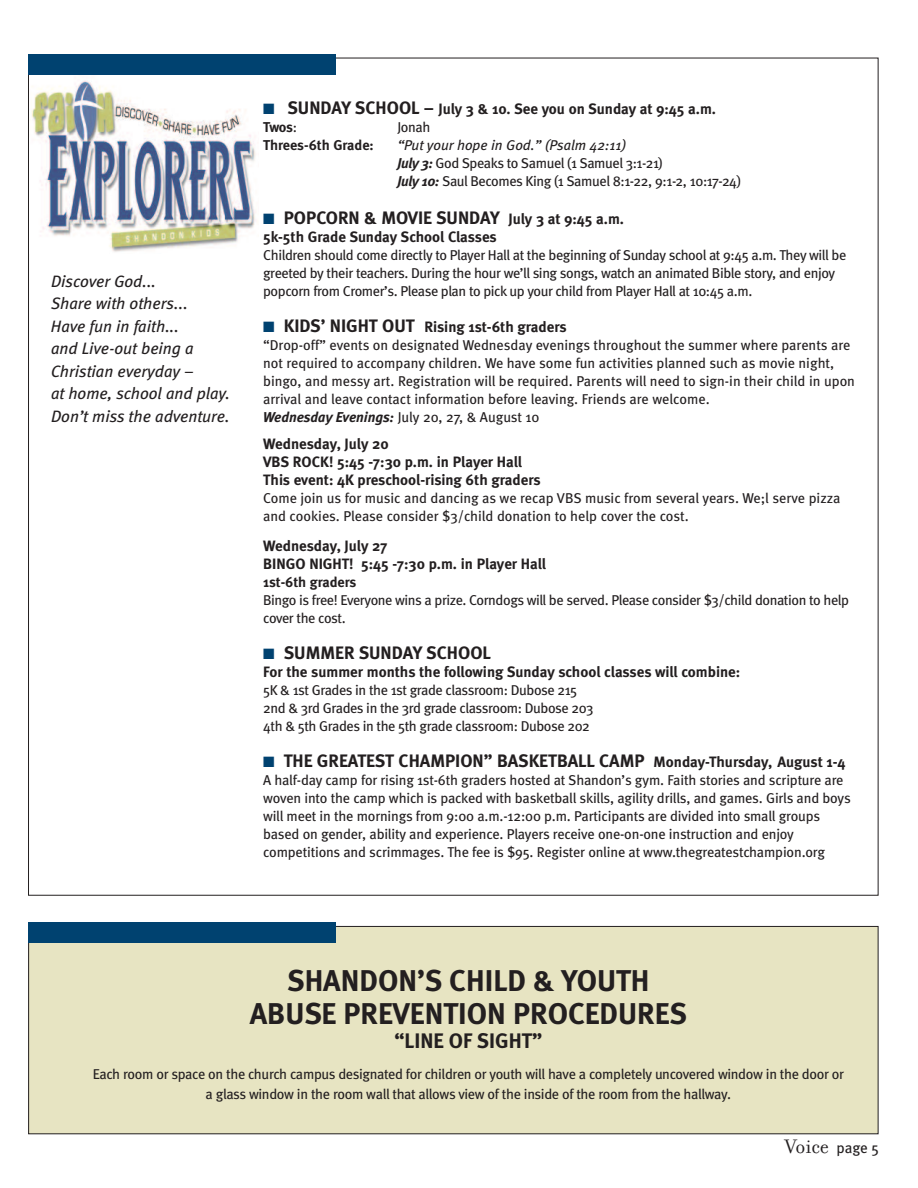
<style>
.page{position:relative;width:918px;height:1188px;background:#fff}
.page>*{position:absolute;margin:0;border:0;box-sizing:border-box;transform-origin:0 0}
.t1{font:700 30px/33px "Meta";color:#231f20;text-align:center}
.t2{font:700 21px "Meta";color:#231f20}
.t3{font:21px "Filosofia";color:#231f20}
.t4{font:700 18px "Meta";color:#231f20}
.t5{font:italic 16.5px/22.5px "Meta";color:#231f20}
.t6{font:700 15px/18px "Meta";color:#231f20}
.t7{font:14.25px/18px "Meta";letter-spacing:-.015em;color:#231f20}
.t8{font:700 14.25px "Meta";color:#231f20}
.s1{color:#004270}
.s2{font-size:18px}
.s3{font-weight:400}
.s4{font-style:italic}
.s5{font-weight:700;font-style:italic}
.s6{font-size:15px}
.s7{font-family:"Meta";font-size:15px}
</style>
<div class="page">
<div style="left:28px;top:54px;width:308px;height:21px;background:#004270"></div>
<img style="left:28px;top:75px;width:228px;height:178px">
<img style="left:29px;top:75px;width:1px;height:178px">
<div style="left:29px;top:926px;width:849px;height:208px;background:#e7e4c2"></div>
<div style="left:28px;top:926px;width:850px;height:208px;border:1px solid #231f20"></div>
<div style="left:28px;top:922px;width:308px;height:20px;background:#004270"></div>
<p class="t5" style="left:51px;top:271px;width:181px">Discover God...<br>Share with others...<br>Have fun in faith...<br>and Live-out being a<br>Christian everyday –<br>at home, school and play.<br>Don’t miss the adventure.</p>
<p class="t6" style="left:263px;top:100px;width:454px"><span class="s1">■</span> <span class="s2">SUNDAY SCHOOL –</span> July 3 &amp; 10. See you on Sunday at 9:45 a.m.</p>
<p class="t8" style="left:263px;top:119px;width:35px">Twos<span class="s3">:</span></p>
<p class="t7" style="left:397px;top:120px;width:35px">Jonah</p>
<p class="t8" style="left:263px;top:137px;width:112px">Threes-6th Grade:</p>
<p class="t7" style="left:397px;top:138px;width:345px"><span class="s4">“Put your hope in God.” (Psalm 42:11)<br></span><span class="s5">July 3:</span> God Speaks to Samuel (1 Samuel 3:1-21)<br><span class="s5">July 10:</span> Saul Becomes King (1 Samuel 8:1-22, 9:1-2, 10:17-24)</p>
<p class="t4" style="left:263px;top:207px;width:362px"><span class="s1">■</span> POPCORN &amp; MOVIE SUNDAY <span class="s6">July 3 at 9:45 a.m.</span></p>
<p class="t6" style="left:263px;top:227px;width:235px">5k-5th Grade Sunday School Classes</p>
<p class="t7" style="left:263px;top:247px;width:585px">Children should come directly to Player Hall at the beginning of Sunday school at 9:45 a.m. They will be greeted by their teachers. During the hour we’ll sing songs, watch an animated Bible story, and enjoy popcorn from Cromer’s. Please plan to pick up your child from Player Hall at 10:45 a.m.</p>
<p class="t6" style="left:263px;top:317px;width:305px"><span class="s1">■</span> <span class="s2">KIDS’ NIGHT OUT</span> Rising 1st-6th graders</p>
<p class="t7" style="left:263px;top:337px;width:593px">“Drop-off” events on designated Wednesday evenings throughout the summer where parents are not required to accompany children. We have some fun activities planned such as movie night, bingo, and messy art. Registration will be required. Parents will need to sign-in their child in upon arrival and leave contact information before leaving. Friends are welcome.<br><span class="s5">Wednesday Evenings:</span> July 20, 27, &amp; August 10</p>
<p class="t6" style="left:263px;top:434px;width:279px">Wednesday, July 20<br>VBS ROCK! 5:45 -7:30 p.m. in Player Hall<br>This event: 4K preschool-rising 6th graders</p>
<p class="t7" style="left:263px;top:490px;width:579px">Come join us for music and dancing as we recap VBS music from several years. We;l serve pizza and cookies. Please consider $3/child donation to help cover the cost.</p>
<p class="t6" style="left:263px;top:536px;width:284px">Wednesday, July 27<br>BINGO NIGHT! 5:45 -7:30 p.m. in Player Hall</p>
<p class="t8" style="left:263px;top:573px;width:95px">1st-6th graders</p>
<p class="t7" style="left:263px;top:592px;width:588px">Bingo is free! Everyone wins a prize. Corndogs will be served. Please consider $3/child donation to help cover the cost.</p>
<p class="t4" style="left:263px;top:642px;width:229px"><span class="s1">■</span> SUMMER SUNDAY SCHOOL</p>
<p class="t6" style="left:263px;top:662px;width:479px">For the summer months the following Sunday school classes will combine:</p>
<p class="t7" style="left:263px;top:682px;width:332px">5K &amp; 1st Grades in the 1st grade classroom: Dubose 215<br>2nd &amp; 3rd Grades in the 3rd grade classroom: Dubose 203<br>4th &amp; 5th Grades in the 5th grade classroom: Dubose 202</p>
<p class="t4" style="left:263px;top:750px;width:584px"><span class="s1">■</span> THE GREATEST CHAMPION” BASKETBALL CAMP <span class="s6">Monday-Thursday, August 1-4</span></p>
<p class="t7" style="left:263px;top:772px;width:589px">A half-day camp for rising 1st-6th graders hosted at Shandon’s gym. Faith stories and scripture are woven into the camp which is packed with basketball skills, agility drills, and games. Girls and boys will meet in the mornings from 9:00 a.m.-12:00 p.m. Participants are divided into small groups based on gender, ability and experience. Players receive one-on-one instruction and enjoy competitions and scrimmages. The fee is $95. Register online at www.thegreatestchampion.org</p>
<h1 class="t1" style="left:250px;top:963px;width:438px">SHANDON’S CHILD &amp; YOUTH<br>ABUSE PREVENTION PROCEDURES</h1>
<h2 class="t2" style="left:395px;top:1028px;width:149px">“LINE OF SIGHT”</h2>
<p class="t7" style="left:93px;top:1066px;width:753px;line-height:19.5px;text-align:center">Each room or space on the church campus designated for children or youth will have a completely uncovered window in the door or a glass window in the room wall that allows view of the inside of the room from the hallway.</p>
<h2 class="t3" style="left:785px;top:1134px;width:96px">Voice <span class="s7">page 5</span></h2>
</div>
